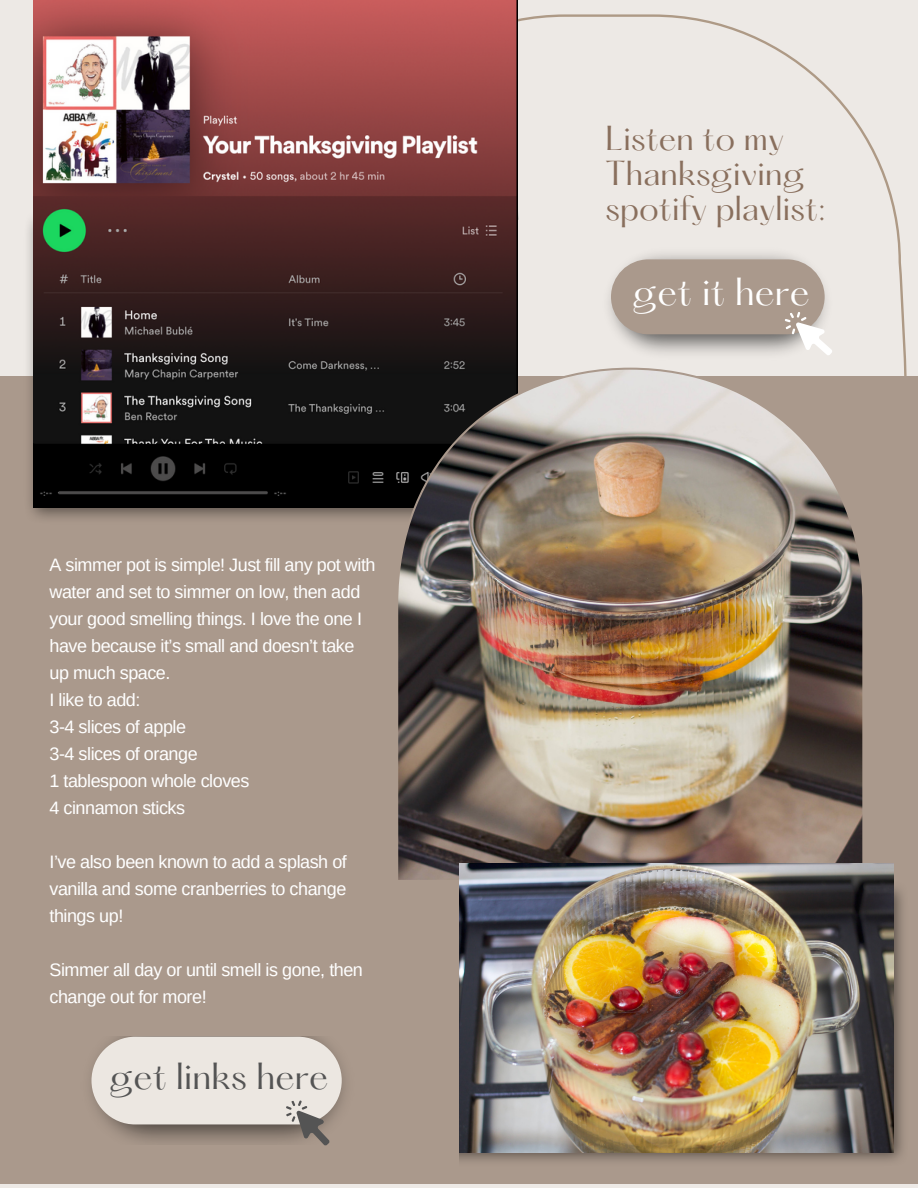
<style>
.page{position:relative;width:918px;height:1188px;background:#ede9e5}
.page>*{position:absolute;margin:0;border:0;box-sizing:border-box;transform-origin:0 0}
.t1{font:34.2px "Hatton";color:#fff}
.t2{font:33px "Hatton";color:#545454}
.t3{font:30.3px "Hatton";color:#896f5d}
.t4{font:18px/27px "Arimo";letter-spacing:-.025em;color:#fff}
</style>
<div class="page">
<svg style="left:518px;top:14px;width:390px;height:363px"></svg>
<div style="left:0;top:377px;width:918px;height:807px;background:#aa998c"></div>
<img style="left:91px;top:1036px;width:254px;height:107px">
<img style="left:23px;top:210px;width:373px;height:309px">
<img style="left:34px;top:0;width:484px;height:507px">
<img style="left:396px;top:368px;width:468px;height:512px">
<img style="left:459px;top:881px;width:444px;height:280px">
<img style="left:459px;top:864px;width:434px;height:289px">
<div style="left:92px;top:1037px;width:249px;height:88px;background:#ece7e1;border-radius:44px"></div>
<svg style="left:282px;top:1100px;width:51px;height:46px"></svg>
<img style="left:602px;top:247px;width:233px;height:114px">
<div style="left:611px;top:259px;width:214px;height:75px;background:#aa998c;border-radius:37px"></div>
<svg style="left:780px;top:302px;width:57px;height:66px"></svg>
<p class="t4" style="left:50px;top:551px;width:328px">A simmer pot is simple! Just fill any pot with water and set to simmer on low, then add your good smelling things. I love the one I have because it’s small and doesn’t take up much space.</p>
<p class="t4" style="left:50px;top:686px;width:92px">I like to add:</p>
<p class="t4" style="left:50px;top:713px;width:138px">3-4 slices of apple</p>
<p class="t4" style="left:50px;top:740px;width:150px">3-4 slices of orange</p>
<p class="t4" style="left:50px;top:767px;width:201px">1 tablespoon whole cloves</p>
<p class="t4" style="left:50px;top:794px;width:137px">4 cinnamon sticks</p>
<p class="t4" style="left:50px;top:848px;width:299px;text-align:justify">I’ve also been known to add a splash of vanilla and some cranberries to change things up!</p>
<p class="t4" style="left:50px;top:956px;width:315px">Simmer all day or until smell is gone, then change out for more!</p>
<p class="t2" style="left:109px;top:1061px;width:221px">get links here</p>
<p class="t3" style="left:606px;top:124px;width:180px">Listen to my</p>
<p class="t3" style="left:606px;top:159px;width:201px">Thanksgiving</p>
<p class="t3" style="left:606px;top:194px;width:222px">spotify playlist:</p>
<p class="t1" style="left:632px;top:276px;width:179px">get it here</p>
</div>
